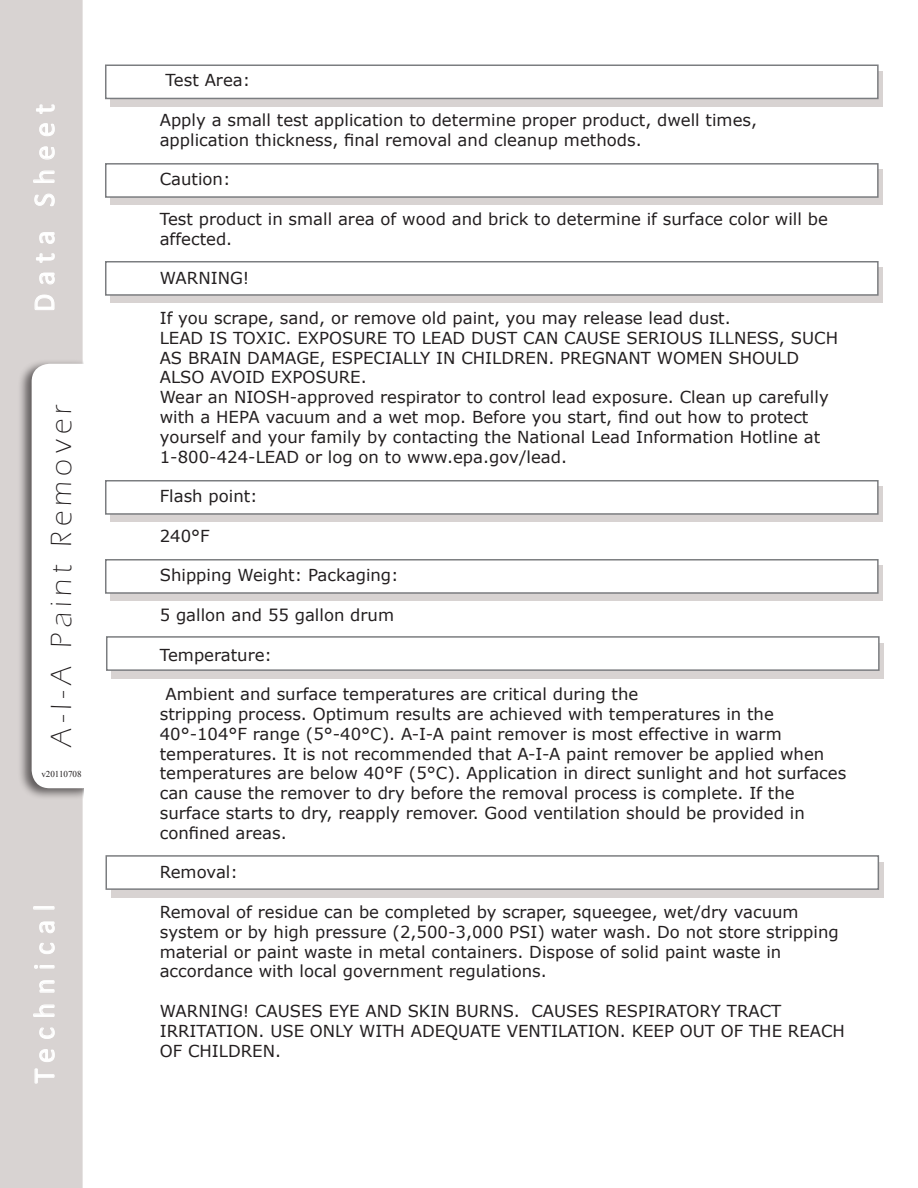
<style>
.page{position:relative;width:918px;height:1188px;background:#fff}
.page>*{position:absolute;margin:0;border:0;box-sizing:border-box;transform-origin:0 0}
.t1{font:30px "Calibri";letter-spacing:.28em;color:#fff}
.t2{font:300 30px "Eras ITC";letter-spacing:.18em;color:#231f20}
.t3{font:16.5px/19.8px "Verdana";color:#231f20}
.t4{font:9px "Times New Roman";color:#231f20}
</style>
<div class="page">
<div style="left:0;top:0;width:83px;height:1188px;background:#d8d3d2"></div>
<div style="left:18px;top:359px;width:91px;height:453px;background:#231f20;opacity:.65"></div>
<div style="left:32px;top:364px;width:68px;height:424px;background:#fff;border-radius:18px"></div>
<svg style="left:34px;top:1068px;width:21px;height:16px"></svg>
<svg style="left:39px;top:1049px;width:16px;height:13px"></svg>
<svg style="left:39px;top:1027px;width:16px;height:12px"></svg>
<svg style="left:33px;top:1004px;width:22px;height:13px"></svg>
<svg style="left:39px;top:980px;width:16px;height:13px"></svg>
<svg style="left:34px;top:965px;width:21px;height:4px"></svg>
<svg style="left:39px;top:943px;width:16px;height:11px"></svg>
<svg style="left:39px;top:921px;width:16px;height:13px"></svg>
<svg style="left:33px;top:906px;width:22px;height:4px"></svg>
<svg style="left:34px;top:294px;width:21px;height:16px"></svg>
<svg style="left:39px;top:272px;width:16px;height:13px"></svg>
<svg style="left:36px;top:253px;width:19px;height:10px"></svg>
<svg style="left:39px;top:232px;width:16px;height:12px"></svg>
<svg style="left:34px;top:193px;width:21px;height:14px"></svg>
<svg style="left:33px;top:170px;width:22px;height:13px"></svg>
<svg style="left:39px;top:146px;width:16px;height:14px"></svg>
<svg style="left:39px;top:123px;width:16px;height:14px"></svg>
<svg style="left:36px;top:104px;width:19px;height:10px"></svg>
<div style="left:85px;top:346px;width:29px;height:478px;background:#fff"></div>
<div style="left:111px;top:862px;width:773px;height:36px;background:#d8d3d2"></div>
<div style="left:105px;top:855px;width:774px;height:35px;background:#fff;border:2px solid #7b7d80"></div>
<div style="left:112px;top:643px;width:772px;height:36px;background:#d8d3d2"></div>
<div style="left:106px;top:636px;width:774px;height:35px;background:#fff;border:2px solid #7b7d80"></div>
<div style="left:111px;top:565px;width:772px;height:36px;background:#d8d3d2"></div>
<div style="left:105px;top:559px;width:774px;height:35px;background:#fff;border:2px solid #7b7d80"></div>
<div style="left:111px;top:71px;width:772px;height:36px;background:#d8d3d2"></div>
<div style="left:105px;top:64px;width:774px;height:35px;background:#fff;border:2px solid #7b7d80"></div>
<div style="left:111px;top:267px;width:772px;height:36px;background:#d8d3d2"></div>
<div style="left:105px;top:261px;width:774px;height:35px;background:#fff;border:2px solid #7b7d80"></div>
<div style="left:111px;top:170px;width:772px;height:36px;background:#d8d3d2"></div>
<div style="left:105px;top:163px;width:774px;height:35px;background:#fff;border:2px solid #7b7d80"></div>
<div style="left:111px;top:486px;width:772px;height:36px;background:#d8d3d2"></div>
<div style="left:105px;top:480px;width:774px;height:35px;background:#fff;border:2px solid #7b7d80"></div>
<h1 class="t1" style="left:25px;top:312px;width:210px;rotate:-90deg">Data Sheet</h1>
<h1 class="t2" style="left:45px;top:747px;width:344px;rotate:-90deg">A-I-A Paint Remover</h1>
<p class="t4" style="left:41px;top:768px;width:42px">v20110708</p>
<h1 class="t1" style="left:25px;top:1083px;width:180px;rotate:-90deg">Technical</h1>
<p class="t3" style="left:166px;top:70px;width:86px">Test Area:</p>
<p class="t3" style="left:160px;top:110px;width:599px">Apply a small test application to determine proper product, dwell times, application thickness, final removal and cleanup methods.</p>
<p class="t3" style="left:160px;top:169px;width:72px">Caution:</p>
<p class="t3" style="left:160px;top:209px;width:670px">Test product in small area of wood and brick to determine if surface color will be affected.</p>
<p class="t3" style="left:160px;top:268px;width:91px">WARNING!</p>
<p class="t3" style="left:160px;top:308px;width:573px">If you scrape, sand, or remove old paint, you may release lead dust.</p>
<p class="t3" style="left:160px;top:328px;width:680px">LEAD IS TOXIC. EXPOSURE TO LEAD DUST CAN CAUSE SERIOUS ILLNESS, SUCH<br>AS BRAIN DAMAGE, ESPECIALLY IN CHILDREN. PREGNANT WOMEN SHOULD<br>ALSO AVOID EXPOSURE.</p>
<p class="t3" style="left:160px;top:387px;width:671px">Wear an NIOSH-approved respirator to control lead exposure. Clean up carefully with a HEPA vacuum and a wet mop. Before you start, find out how to protect yourself and your family by contacting the National Lead Information Hotline at 1-800-424-LEAD or log on to www.epa.gov/lead.</p>
<p class="t3" style="left:160px;top:486px;width:100px">Flash point:</p>
<p class="t3" style="left:160px;top:526px;width:51px">240°F</p>
<p class="t3" style="left:160px;top:565px;width:241px">Shipping Weight: Packaging:</p>
<p class="t3" style="left:160px;top:605px;width:236px">5 gallon and 55 gallon drum</p>
<p class="t3" style="left:160px;top:645px;width:114px">Temperature:</p>
<p class="t3" style="left:166px;top:684px;width:474px">Ambient and surface temperatures are critical during the</p>
<p class="t3" style="left:160px;top:704px;width:688px">stripping process. Optimum results are achieved with temperatures in the 40°-104°F range (5°-40°C). A-I-A paint remover is most effective in warm temperatures. It is not recommended that A-I-A paint remover be applied when temperatures are below 40°F (5°C). Application in direct sunlight and hot surfaces can cause the remover to dry before the removal process is complete. If the surface starts to dry, reapply remover. Good ventilation should be provided in confined areas.</p>
<p class="t3" style="left:160px;top:862px;width:80px">Removal:</p>
<p class="t3" style="left:160px;top:902px;width:681px">Removal of residue can be completed by scraper, squeegee, wet/dry vacuum system or by high pressure (2,500-3,000 PSI) water wash. Do not store stripping material or paint waste in metal containers. Dispose of solid paint waste in accordance with local government regulations.</p>
<p class="t3" style="left:160px;top:1001px;width:687px">WARNING! CAUSES EYE AND SKIN BURNS. CAUSES RESPIRATORY TRACT<br>IRRITATION. USE ONLY WITH ADEQUATE VENTILATION. KEEP OUT OF THE REACH<br>OF CHILDREN.</p>
</div>
